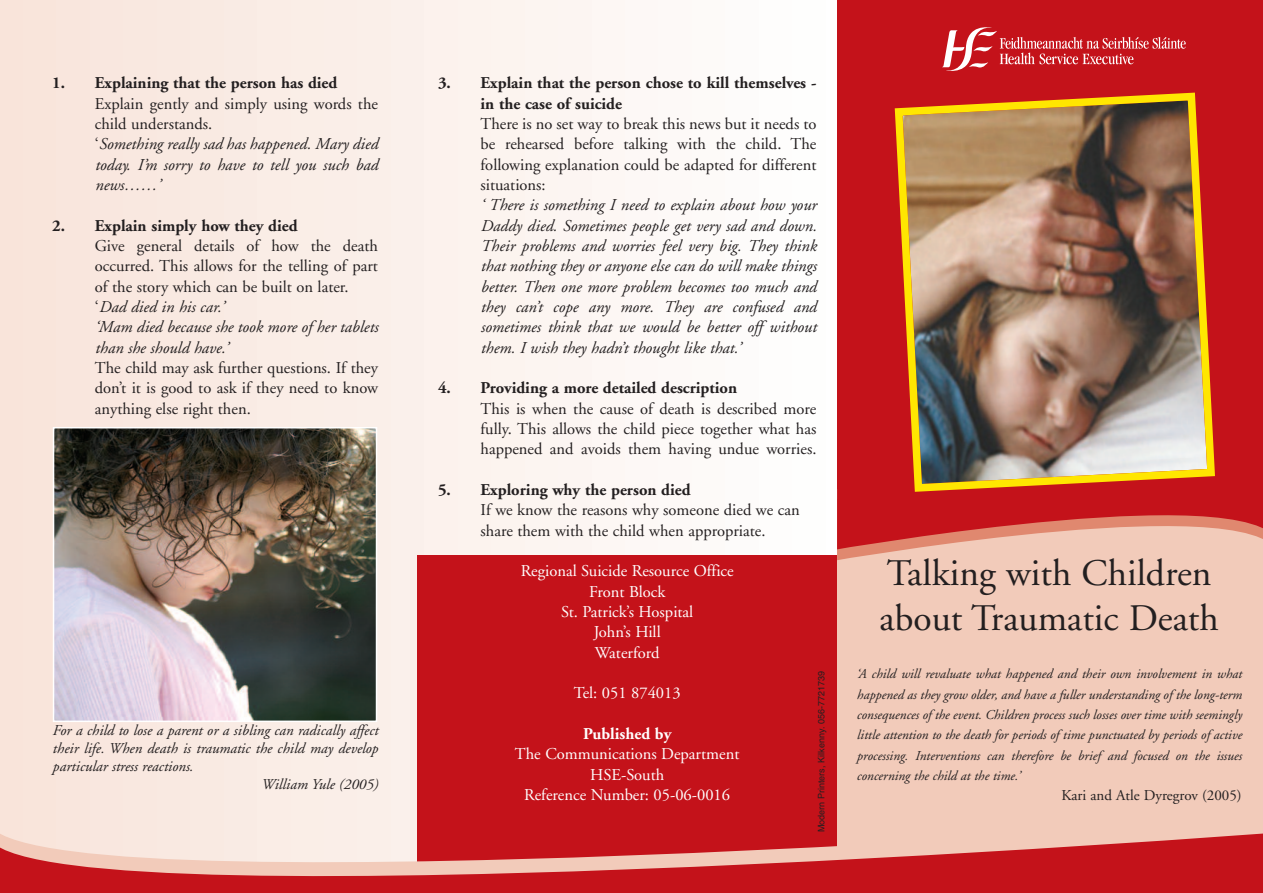
<style>
.page{position:relative;width:1263px;height:893px;background:#fff}
.page>*{position:absolute;margin:0;border:0;box-sizing:border-box;transform-origin:0 0}
.t1{font:37.5px/45px "Adobe Garamond";color:#231f20}
.t2{font:16.5px/20.4px "Adobe Garamond";color:#231f20;text-align:justify}
.t3{font:italic 16.5px/20.4px "Adobe Garamond";color:#231f20}
.t4{font:700 16.5px/20.4px "Adobe Garamond";color:#231f20}
.t5{font:16.5px/20.2px "Adobe Garamond";color:#fff;text-align:center}
.t6{font:700 16.5px "Adobe Garamond";color:#fff}
.t7{font:italic 15px "Adobe Garamond";color:#231f20}
.t8{font:15px "Adobe Garamond";color:#231f20}
.t9{font:italic 13.5px/20.2px "Adobe Garamond";color:#231f20;text-align:justify}
.t10{font:9px "Helvetica";color:#231f20}
.s1{font-style:normal}
.s2{font-style:italic}
</style>
<div class="page">
<div style="left:0;top:0;width:837px;height:872px;background:linear-gradient(to right,#f8e4da,#fefefe)"></div>
<div style="left:418px;top:555px;width:419px;height:317px;background:#c4121a"></div>
<div style="left:837px;top:0;width:426px;height:893px;background:#f2cbba"></div>
<div style="left:837px;top:0;width:426px;height:489px;background:#c4121a"></div>
<div style="left:0;top:818px;width:418px;height:14px;background:#f9eae2"></div>
<svg style="left:0;top:832px;width:1263px;height:61px;fill:#c4121a"></svg>
<svg style="left:837px;top:489px;width:426px;height:71px"></svg>
<svg style="left:942px;top:27px;width:244px;height:44px"></svg>
<img style="left:891px;top:92px;width:328px;height:404px">
<img style="left:56px;top:430px;width:318px;height:289px">
<div style="left:53px;top:427px;width:324px;height:295px;border:2px solid #fff"></div>
<p class="t4" style="left:52px;top:74px;width:287px">1. Explaining that the person has died</p>
<p class="t3" style="left:95px;top:95px;width:285px"><span class="s1">Explain gently and simply using words the child understands.<br>‘</span>Something really sad has happened. Mary died today. I’m sorry to have to tell you such bad news……’</p>
<p class="t4" style="left:52px;top:217px;width:247px">2. Explain simply how they died</p>
<p class="t2" style="left:95px;top:237px;width:285px;text-align:left">Give general details of how the death occurred. This allows for the telling of part of the story which can be built on later. ‘<span class="s2">Dad died in his car.’<br>‘Mam died because she took more of her tablets than she should have.’</span></p>
<p class="t2" style="left:95px;top:359px;width:285px">The child may ask further questions. If they don’t it is good to ask if they need to know anything else right then.</p>
<p class="t7" style="left:52px;top:724px;width:327px">For a child to lose a parent or a sibling can radically affect</p>
<p class="t7" style="left:52px;top:742px;width:327px">their life. When death is traumatic the child may develop</p>
<p class="t7" style="left:52px;top:760px;width:142px">particular stress reactions.</p>
<p class="t7" style="left:261px;top:778px;width:119px">William Yule (2005)</p>
<p class="t4" style="left:480px;top:74px;width:337px;text-indent:-43px">3. Explain that the person chose to kill themselves - in the case of suicide</p>
<p class="t2" style="left:480px;top:115px;width:337px">There is no set way to break this news but it needs to be rehearsed before talking with the child. The following explanation could be adapted for different situations:</p>
<p class="t3" style="left:480px;top:196px;width:337px;text-align:justify">‘ There is something I need to explain about how your Daddy died. Sometimes people get very sad and down.<br>Their problems and worries feel very big. They think that nothing they or anyone else can do will make things better. Then one more problem becomes too much and they can’t cope any more. They are confused and sometimes think that we would be better off without them. I wish they hadn’t thought like that.’</p>
<p class="t4" style="left:438px;top:379px;width:301px">4. Providing a more detailed description</p>
<p class="t2" style="left:480px;top:400px;width:337px">This is when the cause of death is described more fully. This allows the child piece together what has happened and avoids them having undue worries.</p>
<p class="t4" style="left:438px;top:481px;width:254px">5. Exploring why the person died</p>
<p class="t2" style="left:480px;top:501px;width:321px">If we know the reasons why someone died we can share them with the child when appropriate.</p>
<p class="t5" style="left:521px;top:562px;width:214px">Regional Suicide Resource Office<br>Front Block<br>St. Patrick’s Hospital<br>John’s Hill<br>Waterford</p>
<p class="t5" style="left:574px;top:684px;width:108px">Tel: 051 874013</p>
<p class="t6" style="left:583px;top:727px;width:90px">Published by</p>
<p class="t5" style="left:515px;top:745px;width:226px">The Communications Department<br>HSE-South<br>Reference Number: 05-06-0016</p>
<p class="t10" style="left:818px;top:832px;width:163px;rotate:-90deg">Modern Printers, Kilkenny. 056-7721739</p>
<h1 class="t1" style="left:880px;top:554px;width:341px">Talking with Children about Traumatic Death</h1>
<p class="t9" style="left:856px;top:665px;width:387px">‘A child will revaluate what happened and their own involvement in what happened as they grow older, and have a fuller understanding of the long-term consequences of the event. Children process such losses over time with seemingly little attention to the death for periods of time punctuated by periods of active processing. Interventions can therefore be brief and focused on the issues concerning the child at the time.’</p>
<p class="t8" style="left:1061px;top:789px;width:182px">Kari and Atle Dyregrov (2005)</p>
</div>
